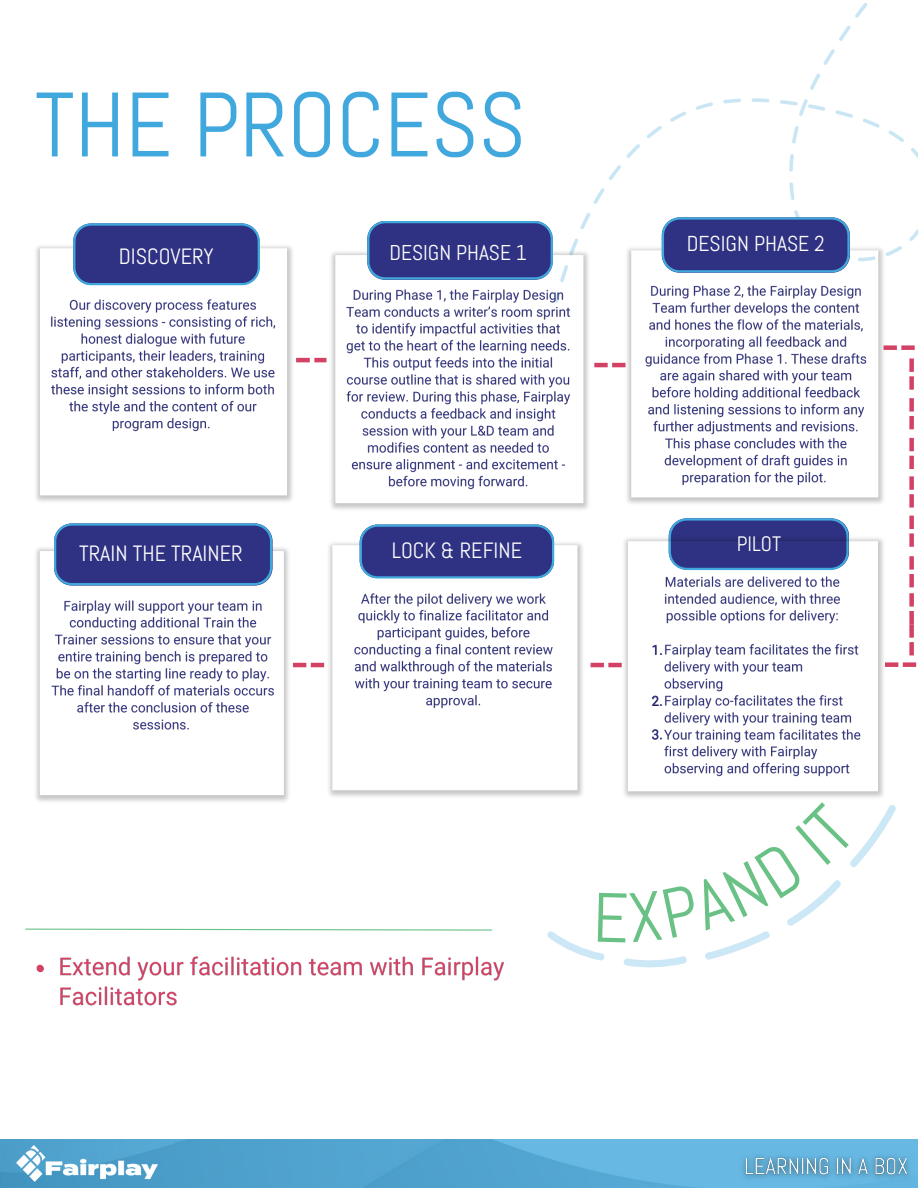
<style>
.page{position:relative;width:918px;height:1188px;background:#fff}
.page>*{position:absolute;margin:0;border:0;box-sizing:border-box;transform-origin:0 0}
.t1{font:91.2px "Abel";color:#41a8de}
.t2{font:22.05px "Abel";color:#fff}
.t3{font:21.6px "Abel";color:#fff}
.t4{font:21.45px "Abel";color:#fff}
.t5{font:20.85px "Abel";color:#fff}
.t6{font:13.5px "Roboto";color:#2f3182}
</style>
<div class="page">
<svg style="left:574px;top:3px;width:344px;height:356px"></svg>
<svg style="left:597px;top:363px;width:19px;height:4px"></svg>
<svg style="left:300px;top:358px;width:20px;height:4px"></svg>
<img style="left:0;top:1140px;width:918px;height:48px">
<img style="left:16px;top:1145px;width:141px;height:36px">
<img style="left:317px;top:539px;width:274px;height:258px">
<img style="left:353px;top:591px;width:203px;height:120px">
<svg style="left:360px;top:525px;width:194px;height:54px;background:#37428e"></svg>
<svg style="left:670px;top:518px;width:177px;height:10px;background:#40599f"></svg>
<img style="left:612px;top:528px;width:272px;height:270px">
<img style="left:651px;top:575px;width:211px;height:204px">
<img style="left:736px;top:1147px;width:182px;height:39px">
<img style="left:320px;top:242px;width:277px;height:268px">
<svg style="left:367px;top:221px;width:186px;height:59px;background:#36418d"></svg>
<img style="left:344px;top:288px;width:229px;height:203px">
<img style="left:36px;top:246px;width:264px;height:256px">
<svg style="left:73px;top:223px;width:187px;height:62px;background:#36408d"></svg>
<img style="left:49px;top:297px;width:227px;height:137px">
<img style="left:616px;top:237px;width:276px;height:267px">
<svg style="left:662px;top:217px;width:188px;height:56px;background:#37428e"></svg>
<img style="left:643px;top:283px;width:226px;height:204px">
<img style="left:36px;top:548px;width:261px;height:254px">
<svg style="left:54px;top:523px;width:218px;height:62px;background:#343e8c"></svg>
<img style="left:50px;top:599px;width:225px;height:134px">
<img style="left:36px;top:956px;width:468px;height:50px">
<svg style="left:25px;top:928px;width:468px;height:3px"></svg>
<svg style="left:884px;top:345px;width:31px;height:5px"></svg>
<svg style="left:909px;top:359px;width:5px;height:31px"></svg>
<svg style="left:909px;top:398px;width:5px;height:31px"></svg>
<svg style="left:909px;top:438px;width:5px;height:31px"></svg>
<svg style="left:909px;top:476px;width:5px;height:32px"></svg>
<svg style="left:909px;top:516px;width:5px;height:31px"></svg>
<svg style="left:909px;top:556px;width:5px;height:31px"></svg>
<svg style="left:885px;top:662px;width:31px;height:5px"></svg>
<svg style="left:909px;top:593px;width:5px;height:62px"></svg>
<svg style="left:591px;top:663px;width:31px;height:4px"></svg>
<svg style="left:293px;top:663px;width:31px;height:4px"></svg>
<svg style="left:547px;top:805px;width:349px;height:163px"></svg>
<p class="t1" style="left:35px;top:67px;width:492px">THE PROCESS</p>
<p class="t2" style="left:119px;top:242px;width:97px">DISCOVERY</p>
<p class="t4" style="left:389px;top:239px;width:139px">DESIGN PHASE 1</p>
<p class="t3" style="left:687px;top:230px;width:140px">DESIGN PHASE 2</p>
<p class="t2" style="left:79px;top:540px;width:165px">TRAIN THE TRAINER</p>
<p class="t2" style="left:392px;top:537px;width:132px">LOCK &amp; REFINE</p>
<p class="t5" style="left:737px;top:531px;width:46px">PILOT</p>
<p class="t6" style="left:652px;top:642px;width:13px">1.</p>
<p class="t6" style="left:652px;top:693px;width:13px">2.</p>
<p class="t6" style="left:652px;top:727px;width:13px">3.</p>
</div>
